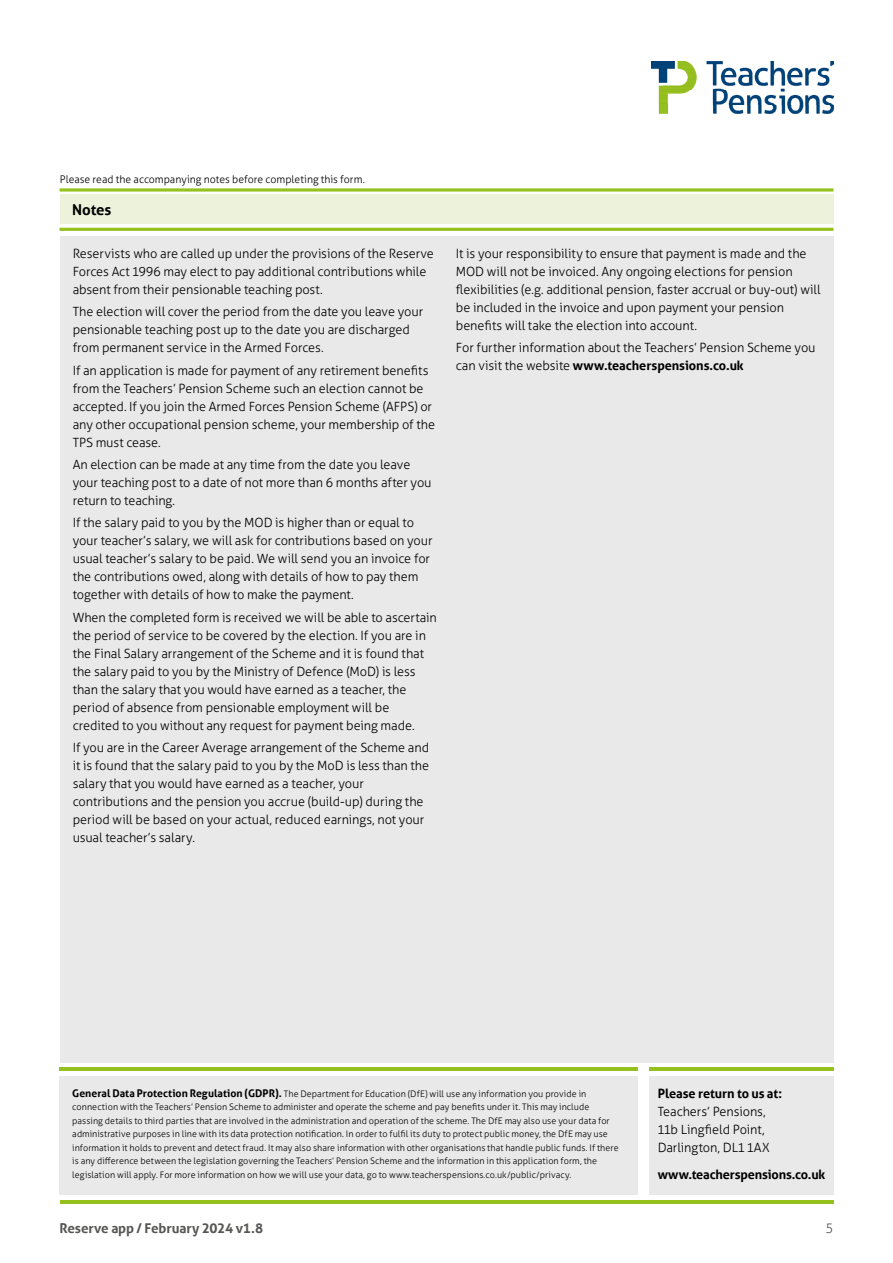
<style>
.page{position:relative;width:893px;height:1263px;background:#fff}
.page>*{position:absolute;margin:0;border:0;box-sizing:border-box;transform-origin:0 0}
.Body_9_12{font:700 15px "Aller";letter-spacing:-.015em;color:#000}
.t1{font:700 13.5px "Aller";letter-spacing:-.01em;color:#575756}
.t2{font:300 13.5px "Aller";color:#575756}
.Notes_-_Subhead{font:300 12.75px/18px "Aller";letter-spacing:-.005em;color:#000}
.t3{font:700 12.75px "Aller";letter-spacing:-.015em;color:#000}
.Body_9_12-2{font:300 10.5px "Aller";color:#000}
.Body_9_12-3{font:300 9px/13.5px "Aller";letter-spacing:.01em;color:#000}
.s1{font-weight:700}
.s2{font-weight:700;font-size:10.5px}
</style>
<div class="page">
<hr style="left:60px;top:1200px;width:773px;height:3px;background:#95c11f">
<img style="left:652px;top:61px;width:181px;height:52px">
<div style="left:60px;top:1076px;width:578px;height:119px;background:#e9e9e9"></div>
<div style="left:649px;top:1076px;width:184px;height:119px;background:#e9e9e9"></div>
<hr style="left:60px;top:1067px;width:578px;height:4px;background:#95c11f">
<hr style="left:649px;top:1067px;width:184px;height:4px;background:#95c11f">
<div style="left:60px;top:195px;width:773px;height:29px;background:#ecf3da"></div>
<svg style="left:60px;top:188px;width:773px;height:4px;background:#aacd4c"></svg>
<hr style="left:60px;top:228px;width:773px;height:3px;background:#95c11f">
<div style="left:60px;top:236px;width:774px;height:826px;background:#e9e9e9"></div>
<p class="Body_9_12-2" style="left:60px;top:173px;width:306px">Please read the accompanying notes before completing this form.</p>
<p class="Body_9_12" style="left:72px;top:200px;width:41px">Notes</p>
<p class="Notes_-_Subhead" style="left:73px;top:245px;width:363px">Reservists who are called up under the provisions of the Reserve<br>Forces Act 1996 may elect to pay additional contributions while absent from their pensionable teaching post.</p>
<p class="Notes_-_Subhead" style="left:73px;top:303px;width:352px">The election will cover the period from the date you leave your pensionable teaching post up to the date you are discharged from permanent service in the Armed Forces.</p>
<p class="Notes_-_Subhead" style="left:73px;top:361px;width:364px">If an application is made for payment of any retirement benefits from the Teachers’ Pension Scheme such an election cannot be accepted. If you join the Armed Forces Pension Scheme (AFPS) or any other occupational pension scheme, your membership of the TPS must cease.</p>
<p class="Notes_-_Subhead" style="left:73px;top:455px;width:360px">An election can be made at any time from the date you leave your teaching post to a date of not more than 6 months after you return to teaching.</p>
<p class="Notes_-_Subhead" style="left:73px;top:514px;width:361px">If the salary paid to you by the MOD is higher than or equal to your teacher’s salary, we will ask for contributions based on your usual teacher’s salary to be paid. We will send you an invoice for the contributions owed, along with details of how to pay them together with details of how to make the payment.</p>
<p class="Notes_-_Subhead" style="left:73px;top:608px;width:366px">When the completed form is received we will be able to ascertain the period of service to be covered by the election. If you are in the Final Salary arrangement of the Scheme and it is found that the salary paid to you by the Ministry of Defence (MoD) is less than the salary that you would have earned as a teacher, the period of absence from pensionable employment will be credited to you without any request for payment being made.</p>
<p class="Notes_-_Subhead" style="left:73px;top:738px;width:358px">If you are in the Career Average arrangement of the Scheme and it is found that the salary paid to you by the MoD is less than the salary that you would have earned as a teacher, your contributions and the pension you accrue (build-up) during the period will be based on your actual, reduced earnings, not your usual teacher’s salary.</p>
<p class="Notes_-_Subhead" style="left:456px;top:245px;width:366px">It is your responsibility to ensure that payment is made and the MOD will not be invoiced. Any ongoing elections for pension flexibilities (e.g. additional pension, faster accrual or buy-out) will be included in the invoice and upon payment your pension benefits will take the election into account.</p>
<p class="Notes_-_Subhead" style="left:456px;top:339px;width:361px">For further information about the Teachers’ Pension Scheme you can visit the website <span class="s1">www.teacherspensions.co.uk</span></p>
<p class="Body_9_12-3" style="left:72px;top:1087px;width:548px"><span class="s2">General Data Protection Regulation (GDPR).</span> The Department for Education (DfE) will use any information you provide in connection with the Teachers’ Pension Scheme to administer and operate the scheme and pay benefits under it. This may include passing details to third parties that are involved in the administration and operation of the scheme. The DfE may also use your data for administrative purposes in line with its data protection notification. In order to fulfil its duty to protect public money, the DfE may use information it holds to prevent and detect fraud. It may also share information with other organisations that handle public funds. If there is any difference between the legislation governing the Teachers’ Pension Scheme and the information in this application form, the legislation will apply. For more information on how we will use your data, go to www.teacherspensions.co.uk/public/privacy.</p>
<p class="Notes_-_Subhead" style="left:658px;top:1085px;width:126px"><span class="s1">Please return to us at:<br></span>Teachers’ Pensions,<br>11b Lingfield Point,<br>Darlington, DL1 1AX</p>
<p class="t3" style="left:658px;top:1166px;width:169px">www.teacherspensions.co.uk</p>
<p class="t1" style="left:60px;top:1220px;width:205px">Reserve app / February 2024 v1.8</p>
<p class="t2" style="left:825px;top:1220px;width:10px">5</p>
</div>
